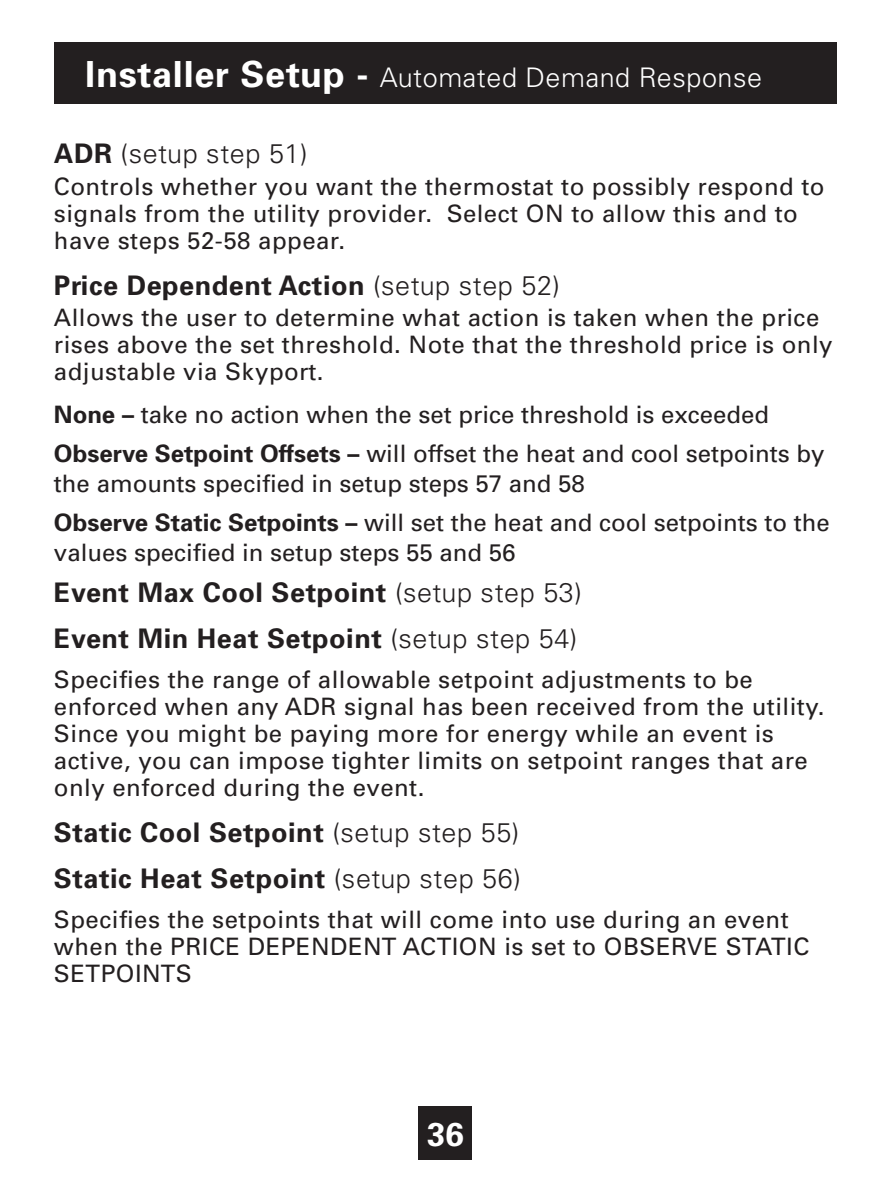
<style>
.page{position:relative;width:891px;height:1188px;background:#fff}
.page>*{position:absolute;margin:0;border:0;box-sizing:border-box;transform-origin:0 0}
.t1{font:700 33px "Univers";color:#fff}
.t2{font:700 27px/45.9px "Univers";letter-spacing:.02em;color:#231f20}
.t3{font:300 27px "Univers";letter-spacing:.02em;color:#fff}
.t4{font:300 27px "Univers";letter-spacing:.02em;color:#231f20}
.t5{font:24px/27px "Univers";letter-spacing:.02em;color:#231f20}
.t6{font:24px/38.7px "Univers";color:#231f20}
.s1{font-weight:700;font-size:36px}
.s2{font-weight:700}
.s3{font-weight:300}
</style>
<div class="page">
<div style="left:418px;top:1106px;width:54px;height:54px;background:#231f20"></div>
<div style="left:54px;top:42px;width:783px;height:62px;background:#231f20"></div>
<p class="t3" style="left:85px;top:61px;width:678px"><span class="s1">Installer Setup -</span> Automated Demand Response</p>
<p class="t4" style="left:54px;top:138px;width:255px"><span class="s2">ADR</span> (setup step 51)</p>
<p class="t5" style="left:54px;top:173px;width:772px">Controls whether you want the thermostat to possibly respond to signals from the utility provider. Select ON to allow this and to have steps 52-58 appear.</p>
<p class="t2" style="left:54px;top:262px;width:508px">Price Dependent Action <span class="s3">(setup step 52)</span></p>
<p class="t5" style="left:54px;top:304px;width:780px">Allows the user to determine what action is taken when the price rises above the set threshold. Note that the threshold price is only adjustable via Skyport.</p>
<p class="t6" style="left:54px;top:396px;width:772px"><span class="s2">None –</span> take no action when the set price threshold is exceeded<br><span class="s2">Observe Setpoint Offsets –</span> will offset the heat and cool setpoints by</p>
<p class="t6" style="left:54px;top:464px;width:777px">the amounts specified in setup steps 57 and 58<br><span class="s2">Observe Static Setpoints –</span> will set the heat and cool setpoints to the</p>
<p class="t6" style="left:54px;top:533px;width:463px">values specified in setup steps 55 and 56</p>
<p class="t2" style="left:54px;top:569px;width:529px">Event Max Cool Setpoint <span class="s3">(setup step 53)<br></span>Event Min Heat Setpoint <span class="s3">(setup step 54)</span></p>
<p class="t5" style="left:54px;top:666px;width:772px">Specifies the range of allowable setpoint adjustments to be enforced when any ADR signal has been received from the utility.<br>Since you might be paying more for energy while an event is active, you can impose tighter limits on setpoint ranges that are only enforced during the event.</p>
<p class="t2" style="left:54px;top:810px;width:468px">Static Cool Setpoint <span class="s3">(setup step 55)<br></span>Static Heat Setpoint <span class="s3">(setup step 56)</span></p>
<p class="t5" style="left:54px;top:907px;width:757px">Specifies the setpoints that will come into use during an event when the PRICE DEPENDENT ACTION is set to OBSERVE STATIC<br>SETPOINTS</p>
<h1 class="t1" style="left:427px;top:1114px;width:38px">36</h1>
</div>
